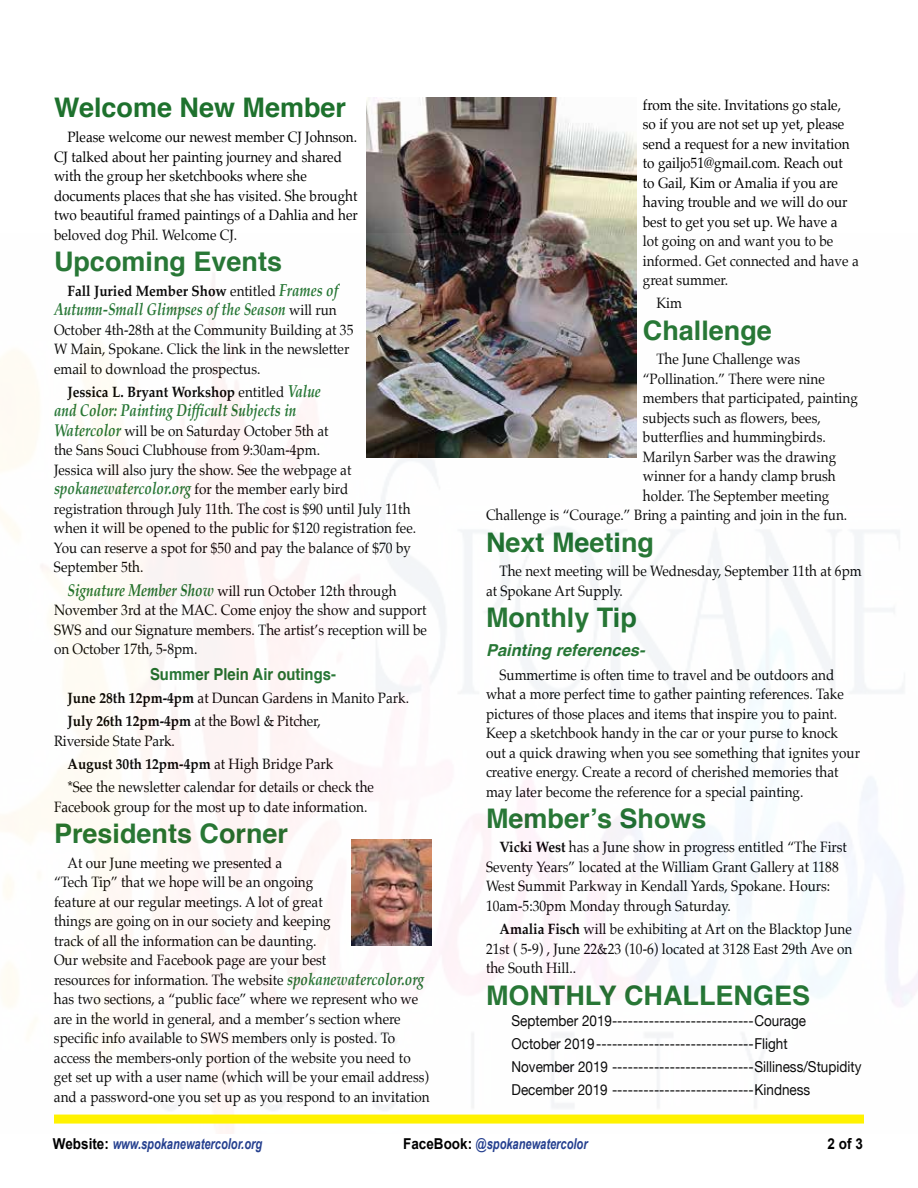
<style>
.page{position:relative;width:918px;height:1188px;background:#fff}
.page>*{position:absolute;margin:0;border:0;box-sizing:border-box;transform-origin:0 0}
.t1{font:700 27px "Helvetica";color:#1e712d}
.t2{font:italic 700 17.25px "Palatino";color:#1e712d;scale:.78 1}
.t3{font:700 16.5px "Helvetica";color:#1e712d;scale:.9 1}
.t4{font:italic 700 16.5px "Helvetica";color:#1e712d}
.t5{font:15px/19.5px "Palatino";color:#000;scale:.9 1}
.t6{font:15px/23px "Helvetica Neue";color:#000;scale:.9 1}
.t7{font:700 15px "Palatino";color:#000;scale:.9 1}
.t8{font:italic 700 15px "Arial Narrow";color:#25408f;scale:.9 1}
.t9{font:700 15px "Arial";color:#000;scale:.9 1}
.s1{font-weight:400}
.s2{font-style:italic;font-size:17.25px;color:#1e712d}
.s3{font-weight:400;font-style:normal;font-size:15px;color:#000}
.s4{font-weight:700;font-style:italic;font-size:17.25px;color:#1e712d}
.s5{font-weight:700}
.s6{font-family:"Arial";font-style:normal;color:#000}
</style>
<div class="page">
<img style="left:366px;top:98px;width:270px;height:136px">
<img style="left:0;top:234px;width:918px;height:900px">
<div style="left:54px;top:1115px;width:810px;height:9px;background:#fff200"></div>
<h1 class="t1" style="left:54px;top:86px;width:294px">Welcome New Member</h1>
<p class="t5" style="left:54px;top:127px;width:339px;text-indent:14px">Please welcome our newest member CJ Johnson.<br>CJ talked about her painting journey and shared with the group her sketchbooks where she documents places that she has visited. She brought two beautiful framed paintings of a Dahlia and her beloved dog Phil. Welcome CJ.</p>
<h1 class="t1" style="left:54px;top:240px;width:230px">Upcoming Events</h1>
<p class="t7" style="left:68px;top:278px;width:302px">Fall Juried Member Show <span class="s1">entitled</span> <span class="s2">Frames of</span></p>
<p class="t2" style="left:54px;top:295px;width:364px">Autumn-Small Glimpses of the Season <span class="s3">will run</span></p>
<p class="t5" style="left:54px;top:320px;width:334px">October 4th-28th at the Community Building at 35<br>W Main, Spokane. Click the link in the newsletter email to download the prospectus.</p>
<p class="t7" style="left:68px;top:379px;width:283px">Jessica L. Bryant Workshop <span class="s1">entitled</span> <span class="s2">Value</span></p>
<p class="t2" style="left:54px;top:396px;width:312px">and Color: Painting Difficult Subjects in</p>
<p class="t5" style="left:54px;top:421px;width:332px"><span class="s4">Watercolor</span> will be on Saturday October 5th at<br>the Sans Souci Clubhouse from 9:30am-4pm.<br>Jessica will also jury the show. See the webpage at</p>
<p class="t2" style="left:54px;top:474px;width:379px">spokanewatercolor.org <span class="s3">for the member early bird</span></p>
<p class="t5" style="left:54px;top:499px;width:404px">registration through July 11th. The cost is $90 until July 11th when it will be opened to the public for $120 registration fee.<br>You can reserve a spot for $50 and pay the balance of $70 by September 5th.</p>
<p class="t5" style="left:54px;top:581px;width:416px;text-indent:13px"><span class="s4">Signature Member Show</span> will run October 12th through November 3rd at the MAC. Come enjoy the show and support SWS and our Signature members. The artist’s reception will be on October 17th, 5-8pm.</p>
<p class="t3" style="left:150px;top:660px;width:208px">Summer Plein Air outings-</p>
<p class="t5" style="left:68px;top:686px;width:381px;line-height:23.2px"><span class="s5">June 28th 12pm-4pm</span> at Duncan Gardens in Manito Park.<br><span class="s5">July 26th 12pm-4pm</span> at the Bowl &amp; Pitcher,</p>
<p class="t5" style="left:68px;top:729px;width:342px;line-height:23.2px;text-indent:-14px">Riverside State Park.<br><span class="s5">August 30th 12pm-4pm</span> at High Bridge Park<br>*See the newsletter calendar for details or check the</p>
<p class="t5" style="left:54px;top:797px;width:350px">Facebook group for the most up to date information.</p>
<h1 class="t1" style="left:54px;top:812px;width:236px">Presidents Corner</h1>
<p class="t5" style="left:54px;top:853px;width:419px;text-indent:14px">At our June meeting we presented a<br>“Tech Tip” that we hope will be an ongoing<br>feature at our regular meetings. A lot of great<br>things are going on in our society and keeping<br>track of all the information can be daunting.<br>Our website and Facebook page are your best<br>resources for information. The website <span class="s4">spokanewatercolor.org </span>has two sections, a “public face” where we represent who we are in the world in general, and a member’s section where specific info available to SWS members only is posted. To access the members-only portion of the website you need to get set up with a user name (which will be your email address) and a password-one you set up as you respond to an invitation</p>
<p class="t5" style="left:643px;top:95px;width:241px">from the site. Invitations go stale,<br>so if you are not set up yet, please send a request for a new invitation to gailjo51@gmail.com. Reach out<br>to Gail, Kim or Amalia if you are having trouble and we will do our best to get you set up. We have a<br>lot going on and want you to be informed. Get connected and have a great summer.</p>
<p class="t5" style="left:656px;top:293px;width:30px">Kim</p>
<h1 class="t1" style="left:643px;top:308px;width:131px">Challenge</h1>
<p class="t5" style="left:656px;top:349px;width:161px">The June Challenge was</p>
<p class="t5" style="left:643px;top:369px;width:204px">“Pollination.” There were nine</p>
<p class="t5" style="left:643px;top:388px;width:240px">members that participated, painting</p>
<p class="t5" style="left:643px;top:408px;width:199px">subjects such as flowers, bees,</p>
<p class="t5" style="left:643px;top:427px;width:205px">butterflies and hummingbirds.</p>
<p class="t5" style="left:643px;top:447px;width:216px">Marilyn Sarber was the drawing</p>
<p class="t5" style="left:643px;top:466px;width:216px">winner for a handy clamp brush</p>
<p class="t5" style="left:643px;top:486px;width:209px">holder. The September meeting</p>
<p class="t5" style="left:486px;top:505px;width:403px">Challenge is “Courage.” Bring a painting and join in the fun.</p>
<h1 class="t1" style="left:486px;top:520px;width:170px">Next Meeting</h1>
<p class="t5" style="left:486px;top:561px;width:419px;text-indent:14px">The next meeting will be Wednesday, September 11th at 6pm at Spokane Art Supply.</p>
<h1 class="t1" style="left:486px;top:596px;width:153px">Monthly Tip</h1>
<p class="t4" style="left:486px;top:637px;width:161px">Painting references-</p>
<p class="t5" style="left:486px;top:665px;width:417px;text-indent:14px">Summertime is often time to travel and be outdoors and what a more perfect time to gather painting references. Take pictures of those places and items that inspire you to paint.<br>Keep a sketchbook handy in the car or your purse to knock out a quick drawing when you see something that ignites your creative energy. Create a record of cherished memories that may later become the reference for a special painting.</p>
<h1 class="t1" style="left:486px;top:797px;width:222px">Member’s Shows</h1>
<p class="t5" style="left:486px;top:838px;width:403px;text-indent:14px"><span class="s5">Vicki West</span> has a June show in progress entitled “The First Seventy Years” located at the William Grant Gallery at 1188<br>West Summit Parkway in Kendall Yards, Spokane. Hours:<br>10am-5:30pm Monday through Saturday.</p>
<p class="t5" style="left:486px;top:919px;width:409px;text-align:justify;text-indent:14px"><span class="s5">Amalia Fisch</span> will be exhibiting at Art on the Blacktop June 21st ( 5-9) , June 22&amp;23 (10-6) located at 3128 East 29th Ave on the South Hill..</p>
<h1 class="t1" style="left:486px;top:973px;width:326px">MONTHLY CHALLENGES</h1>
<p class="t6" style="left:512px;top:1010px;width:390px">September 2019---------------------------Courage<br>October 2019------------------------------Flight<br>November 2019 ---------------------------Silliness/Stupidity December 2019 ---------------------------Kindness</p>
<p class="t8" style="left:53px;top:1132px;width:234px"><span class="s6">Website:</span> www.spokanewatercolor.org</p>
<p class="t8" style="left:403px;top:1132px;width:206px"><span class="s6">FaceBook:</span> @spokanewatercolor</p>
<p class="t9" style="left:828px;top:1134px;width:41px">2 of 3</p>
</div>
